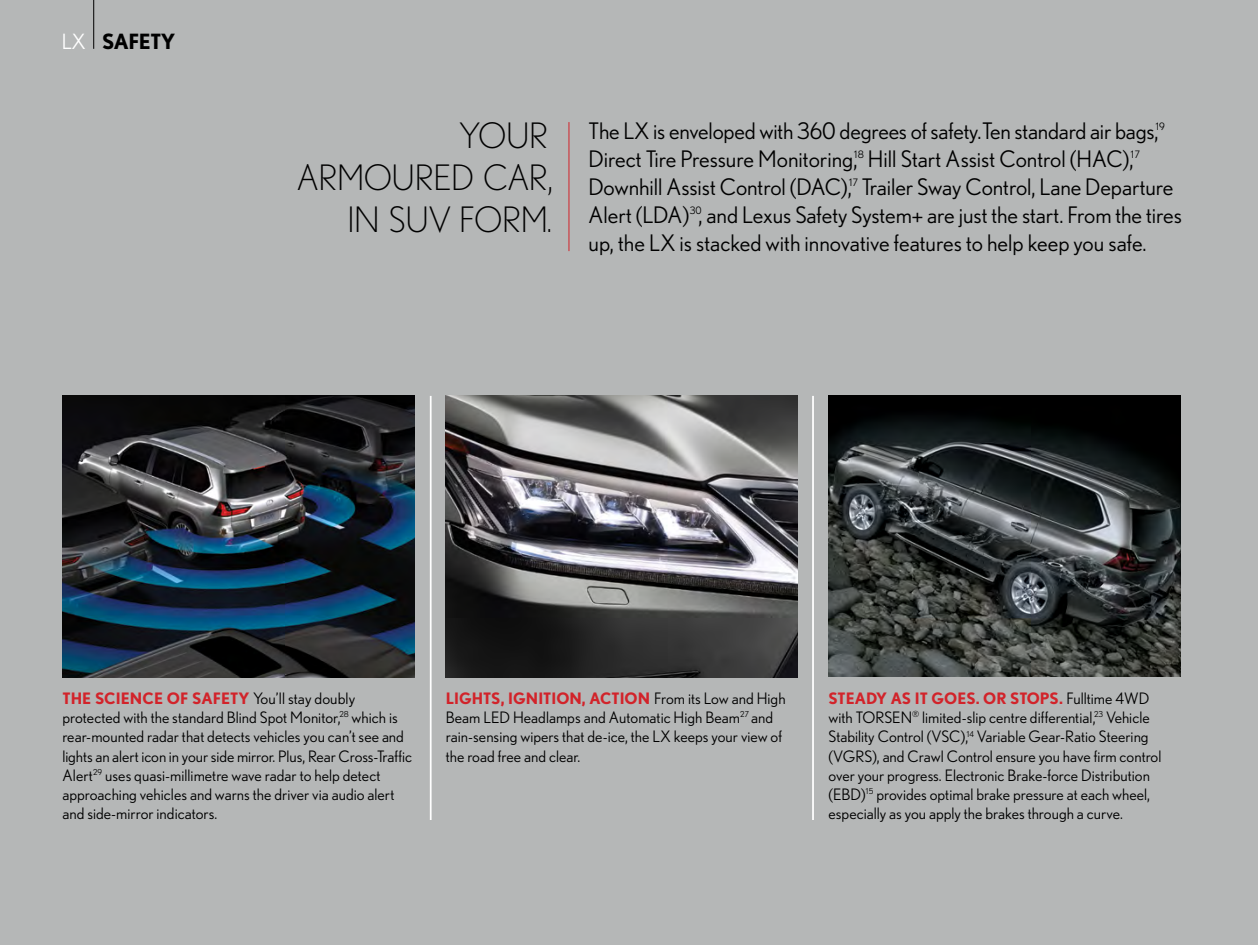
<style>
.page{position:relative;width:1258px;height:945px;background:#fff}
.page>*{position:absolute;margin:0;border:0;box-sizing:border-box;transform-origin:0 0}
.t1{font:300 35px/42px "Nobel";letter-spacing:-.01em;color:#000;text-align:right}
.t2{font:22.75px "Nobel";letter-spacing:-.005em;color:#000}
.t3{font:700 21px "Nobel";letter-spacing:-.02em;color:#000}
.t4{font:15.75px/19.2px "Nobel";color:#000}
.t5{font:10.15px "Nobel";letter-spacing:.04em;color:#000}
.s1{font-weight:400;color:#fff}
.s2{font-weight:700;color:#d2232a}
</style>
<div class="page">
<div style="left:0;top:0;width:1257px;height:945px;background:#b5b7b7"></div>
<hr style="left:568px;top:122px;width:1px;height:129px;background:#d2232a">
<img style="left:63px;top:396px;width:352px;height:282px">
<img style="left:446px;top:396px;width:352px;height:282px">
<img style="left:828px;top:396px;width:352px;height:281px">
<hr style="left:430px;top:396px;width:1px;height:424px;background:#fff">
<hr style="left:812px;top:396px;width:2px;height:424px;background:#fff">
<hr style="left:93px;top:0;width:1px;height:49px;background:#000">
<h3 class="t3" style="left:62px;top:28px;width:115px"><span class="s1">LX</span> SAFETY</h3>
<h1 class="t1" style="left:297px;top:114px;width:258px">YOUR<br>ARMOURED CAR,<br>IN SUV FORM.</h1>
<h2 class="t2" style="left:588px;top:118px;width:571px">The LX is enveloped with 360 degrees of safety.Ten standard air bags,</h2>
<p class="t5" style="left:1155px;top:120px;width:11px">19</p>
<h2 class="t2" style="left:588px;top:146px;width:270px">Direct Tire Pressure Monitoring,</h2>
<p class="t5" style="left:854px;top:148px;width:11px">18</p>
<h2 class="t2" style="left:868px;top:146px;width:267px">Hill Start Assist Control (HAC),</h2>
<p class="t5" style="left:1131px;top:148px;width:11px">17</p>
<h2 class="t2" style="left:588px;top:174px;width:586px">Downhill Assist Control (DAC), Trailer Sway Control, Lane Departure</h2>
<p class="t5" style="left:849px;top:176px;width:10px">17</p>
<h2 class="t2" style="left:588px;top:202px;width:595px">Alert (LDA) , and Lexus Safety System+ are just the start. From the tires</h2>
<p class="t5" style="left:689px;top:204px;width:13px">30</p>
<h2 class="t2" style="left:588px;top:230px;width:559px">up, the LX is stacked with innovative features to help keep you safe.</h2>
<p class="t4" style="left:62px;top:689px;width:351px"><span class="s2">THE SCIENCE OF SAFETY</span> You’ll stay doubly protected with the standard Blind Spot Monitor,<sup>28</sup> which is rear-mounted radar that detects vehicles you can’t see and lights an alert icon in your side mirror. Plus, Rear Cross-Traffic Alert<sup>29</sup> uses quasi-millimetre wave radar to help detect approaching vehicles and warns the driver via audio alert and side-mirror indicators.</p>
<p class="t4" style="left:446px;top:688px;width:341px"><span class="s2">LIGHTS, IGNITION, ACTION</span> From its Low and High Beam LED Headlamps and Automatic High Beam<sup>27</sup> and rain-sensing wipers that de-ice, the LX keeps your view of the road free and clear.</p>
<p class="t4" style="left:828px;top:688px;width:334px"><span class="s2">STEADY AS IT GOES. OR STOPS.</span> Fulltime 4WD with TORSEN<sup>®</sup> limited-slip centre differential,<sup>23</sup> Vehicle Stability Control (VSC),<sup>14</sup> Variable Gear-Ratio Steering (VGRS), and Crawl Control ensure you have firm control over your progress. Electronic Brake-force Distribution (EBD)<sup>15</sup> provides optimal brake pressure at each wheel, especially as you apply the brakes through a curve.</p>
</div>
